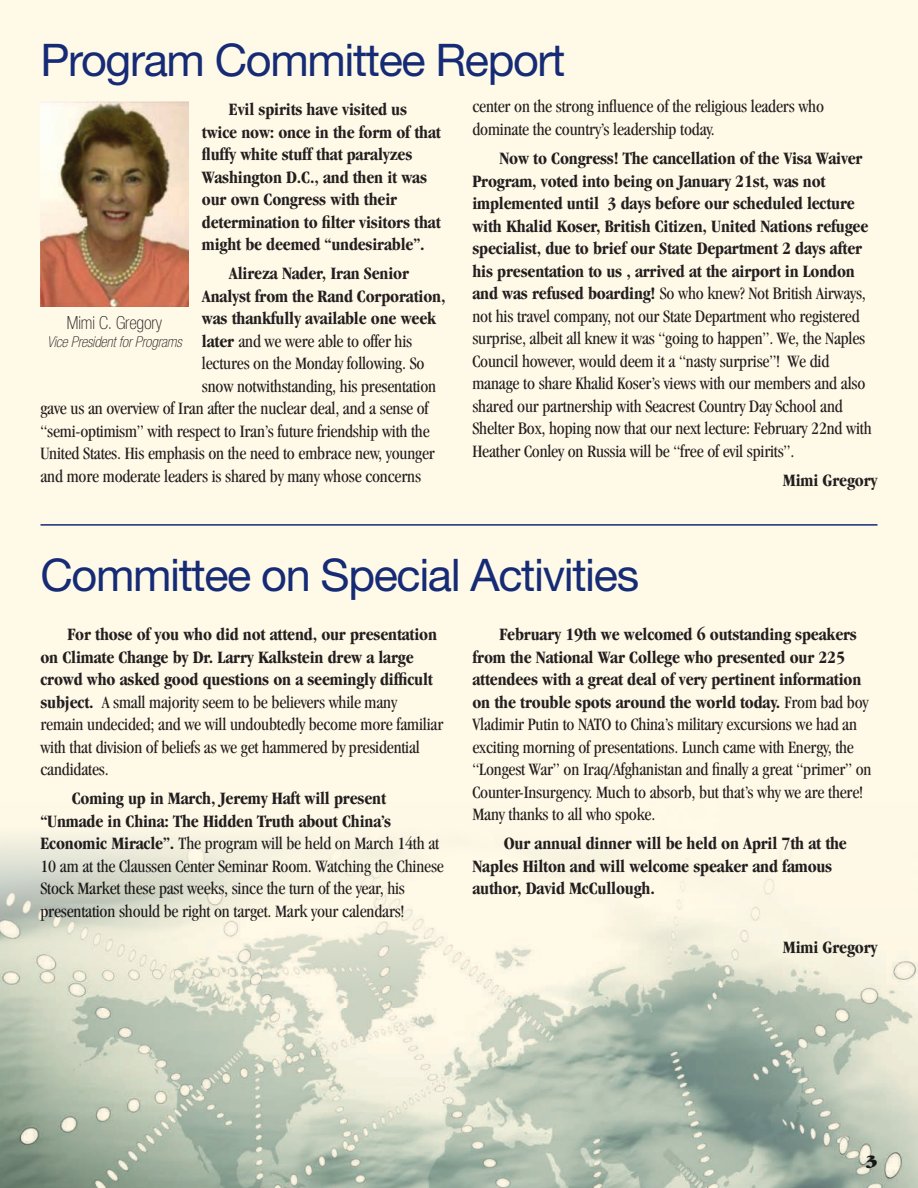
<style>
.page{position:relative;width:918px;height:1188px;background:#fff9e7}
.page>*{position:absolute;margin:0;border:0;box-sizing:border-box;transform-origin:0 0}
.t1{font:45px "Helvetica Neue";letter-spacing:-.03em;color:#162b76}
.t2{font:condensed 18px/22.5px "Garamond";letter-spacing:-.01em;color:#231f20}
.t3{font:700 condensed 18px/22.5px "Garamond";letter-spacing:-.01em;color:#231f20}
.t4{font:100 condensed 18px "Helvetica Neue";letter-spacing:-.01em;color:#231f20}
.t5{font:900 18px "Garamond";color:#231f20}
.t6{font:italic 100 condensed 15px "Helvetica Neue";letter-spacing:-.01em;color:#231f20}
.s1{font-weight:700}
</style>
<div class="page">
<img style="left:40px;top:101px;width:148px;height:205px">
<hr style="left:40px;top:524px;width:838px;height:2px;background:#162b76">
<img style="left:0;top:838px;width:918px;height:350px">
<h1 class="t1" style="left:40px;top:33px;width:526px">Program Committee Report</h1>
<p class="t3" style="left:202px;top:98px;width:240px;text-indent:27px">Evil spirits have visited us twice now: once in the form of that fluffy white stuff that paralyzes<br>Washington D.C., and then it was our own Congress with their determination to filter visitors that might be deemed “undesirable”.</p>
<p class="t3" style="left:229px;top:262px;width:182px">Alireza Nader, Iran Senior</p>
<p class="t3" style="left:202px;top:285px;width:245px">Analyst from the Rand Corporation,</p>
<p class="t3" style="left:202px;top:307px;width:236px">was thankfully available one week</p>
<p class="t2" style="left:202px;top:330px;width:212px"><span class="s1">later</span> and we were able to offer his</p>
<p class="t2" style="left:202px;top:352px;width:224px">lectures on the Monday following. So</p>
<p class="t2" style="left:202px;top:375px;width:236px">snow notwithstanding, his presentation</p>
<p class="t2" style="left:40px;top:397px;width:390px">gave us an overview of Iran after the nuclear deal, and a sense of</p>
<p class="t2" style="left:40px;top:420px;width:391px">“semi-optimism” with respect to Iran’s future friendship with the</p>
<p class="t2" style="left:40px;top:442px;width:396px">United States. His emphasis on the need to embrace new, younger</p>
<p class="t2" style="left:40px;top:465px;width:382px">and more moderate leaders is shared by many whose concerns</p>
<p class="t4" style="left:67px;top:313px;width:97px">Mimi C. Gregory</p>
<p class="t6" style="left:47px;top:334px;width:136px">Vice President for Programs</p>
<p class="t2" style="left:472px;top:95px;width:353px">center on the strong influence of the religious leaders who dominate the country’s leadership today.</p>
<p class="t2" style="left:472px;top:147px;width:401px;text-indent:27px"><span class="s1">Now to Congress! The cancellation of the Visa Waiver Program, voted into being on January 21st, was not implemented until 3 days before our scheduled lecture with Khalid Koser, British Citizen, United Nations refugee specialist, due to brief our State Department 2 days after his presentation to us , arrived at the airport in London and was refused boarding!</span> So who knew? Not British Airways, not his travel company, not our State Department who registered surprise, albeit all knew it was “going to happen”. We, the Naples Council however, would deem it a “nasty surprise”! We did manage to share Khalid Koser’s views with our members and also shared our partnership with Seacrest Country Day School and Shelter Box, hoping now that our next lecture: February 22nd with Heather Conley on Russia will be “free of evil spirits”.</p>
<p class="t3" style="left:783px;top:469px;width:96px">Mimi Gregory</p>
<h1 class="t1" style="left:40px;top:548px;width:600px">Committee on Special Activities</h1>
<p class="t2" style="left:40px;top:623px;width:404px;text-indent:27px"><span class="s1">For those of you who did not attend, our presentation on Climate Change by Dr. Larry Kalkstein drew a large crowd who asked good questions on a seemingly difficult subject.</span> A small majority seem to be believers while many remain undecided; and we will undoubtedly become more familiar with that division of beliefs as we get hammered by presidential candidates.</p>
<p class="t2" style="left:41px;top:787px;width:405px;text-indent:31px"><span class="s1">Coming up in March, Jeremy Haft will present “Unmade in China: The Hidden Truth about China’s Economic Miracle”.</span> The program will be held on March 14th at 10 am at the Claussen Center Seminar Room. Watching the Chinese Stock Market these past weeks, since the turn of the year, his presentation should be right on target. Mark your calendars!</p>
<p class="t2" style="left:472px;top:623px;width:401px;text-indent:27px"><span class="s1">February 19th we welcomed 6 outstanding speakers from the National War College who presented our 225 attendees with a great deal of very pertinent information on the trouble spots around the world today.</span> From bad boy Vladimir Putin to NATO to China’s military excursions we had an exciting morning of presentations. Lunch came with Energy, the “Longest War” on Iraq/Afghanistan and finally a great “primer” on Counter-Insurgency. Much to absorb, but that’s why we are there!<br>Many thanks to all who spoke.</p>
<p class="t3" style="left:472px;top:832px;width:376px;text-indent:31px">Our annual dinner will be held on April 7th at the<br>Naples Hilton and will welcome speaker and famous author, David McCullough.</p>
<p class="t3" style="left:783px;top:936px;width:96px">Mimi Gregory</p>
<p class="t5" style="left:866px;top:1151px;width:13px">3</p>
</div>
